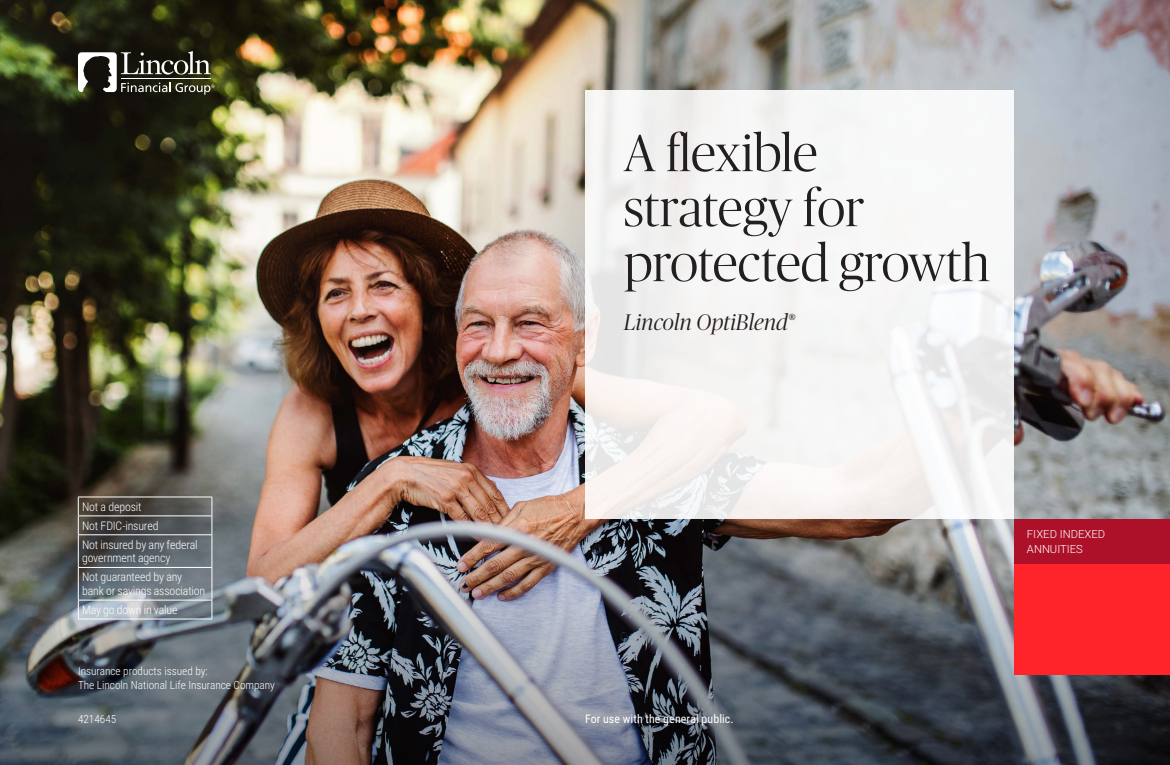
<style>
.page{position:relative;width:1170px;height:765px;background:#fff}
.page>*{position:absolute;margin:0;border:0;box-sizing:border-box;transform-origin:0 0}
.Title__Core{font:300 52.5px/55px "Publico Banner";color:#231f20}
.Subtitle__Core{font:italic 300 22.5px "Publico Banner";letter-spacing:.01em;color:#231f20}
.Bank_Box_-_Back_Page{font:300 11.88px/13.8px "Roboto Condensed";letter-spacing:-.015em;color:#fff}
.Audience_Restriction{font:11.88px "Roboto Condensed";letter-spacing:.01em;color:#fff}
.Issuing_Company{font:300 11.25px "Roboto Condensed";color:#fff}
.Business_Line{font:300 11.25px/15px "Roboto";color:#fff}
.Compliance{font:300 11.25px "Roboto Condensed";color:#fff}
</style>
<div class="page">
<img style="left:0;top:0;width:1170px;height:519px">
<img style="left:0;top:519px;width:1170px;height:246px">
<div style="left:585px;top:90px;width:429px;height:429px;background:linear-gradient(to right,#f3f1ef,#f7f7f8)"></div>
<div style="left:1014px;top:519px;width:156px;height:156px;background:#ff232a"></div>
<hr style="left:78px;top:497px;width:134px;height:1px;background:#fff">
<hr style="left:78px;top:516px;width:134px;height:1px;background:#fff">
<svg style="left:78px;top:497px;width:1px;height:37px"></svg>
<svg style="left:212px;top:497px;width:1px;height:37px"></svg>
<hr style="left:78px;top:534px;width:134px;height:1px;background:#fff">
<hr style="left:78px;top:535px;width:1px;height:32px;background:#fff">
<hr style="left:212px;top:535px;width:1px;height:32px;background:#fff">
<hr style="left:78px;top:567px;width:134px;height:1px;background:#fff">
<hr style="left:78px;top:568px;width:1px;height:32px;background:#fff">
<hr style="left:212px;top:568px;width:1px;height:32px;background:#fff">
<hr style="left:78px;top:600px;width:134px;height:1px;background:#fff">
<svg style="left:78px;top:600px;width:1px;height:19px"></svg>
<svg style="left:212px;top:600px;width:1px;height:19px"></svg>
<hr style="left:78px;top:619px;width:134px;height:1px;background:#fff">
<div style="left:1014px;top:519px;width:156px;height:45px;background:#ad1129"></div>
<svg style="left:78px;top:51px;width:137px;height:44px"></svg>
<p class="Bank_Box_-_Back_Page" style="left:82px;top:499px;width:61px">Not a deposit</p>
<p class="Bank_Box_-_Back_Page" style="left:82px;top:518px;width:78px">Not FDIC-insured</p>
<p class="Bank_Box_-_Back_Page" style="left:82px;top:537px;width:117px">Not insured by any federal government agency</p>
<p class="Bank_Box_-_Back_Page" style="left:82px;top:570px;width:125px">Not guaranteed by any bank or savings association</p>
<p class="Bank_Box_-_Back_Page" style="left:82px;top:602px;width:97px">May go down in value</p>
<p class="Issuing_Company" style="left:78px;top:663px;width:131px">Insurance products issued by:</p>
<p class="Issuing_Company" style="left:78px;top:677px;width:198px">The Lincoln National Life Insurance Company</p>
<p class="Compliance" style="left:78px;top:711px;width:40px">4214645</p>
<p class="Title__Core" style="left:624px;top:123px;width:367px">A flexible strategy for protected growth</p>
<p class="Subtitle__Core" style="left:624px;top:307px;width:173px">Lincoln OptiBlend<sup>®</sup></p>
<p class="Audience_Restriction" style="left:585px;top:710px;width:150px">For use with the general public.</p>
<p class="Business_Line" style="left:1027px;top:526px;width:80px">FIXED INDEXED<br>ANNUITIES</p>
</div>
